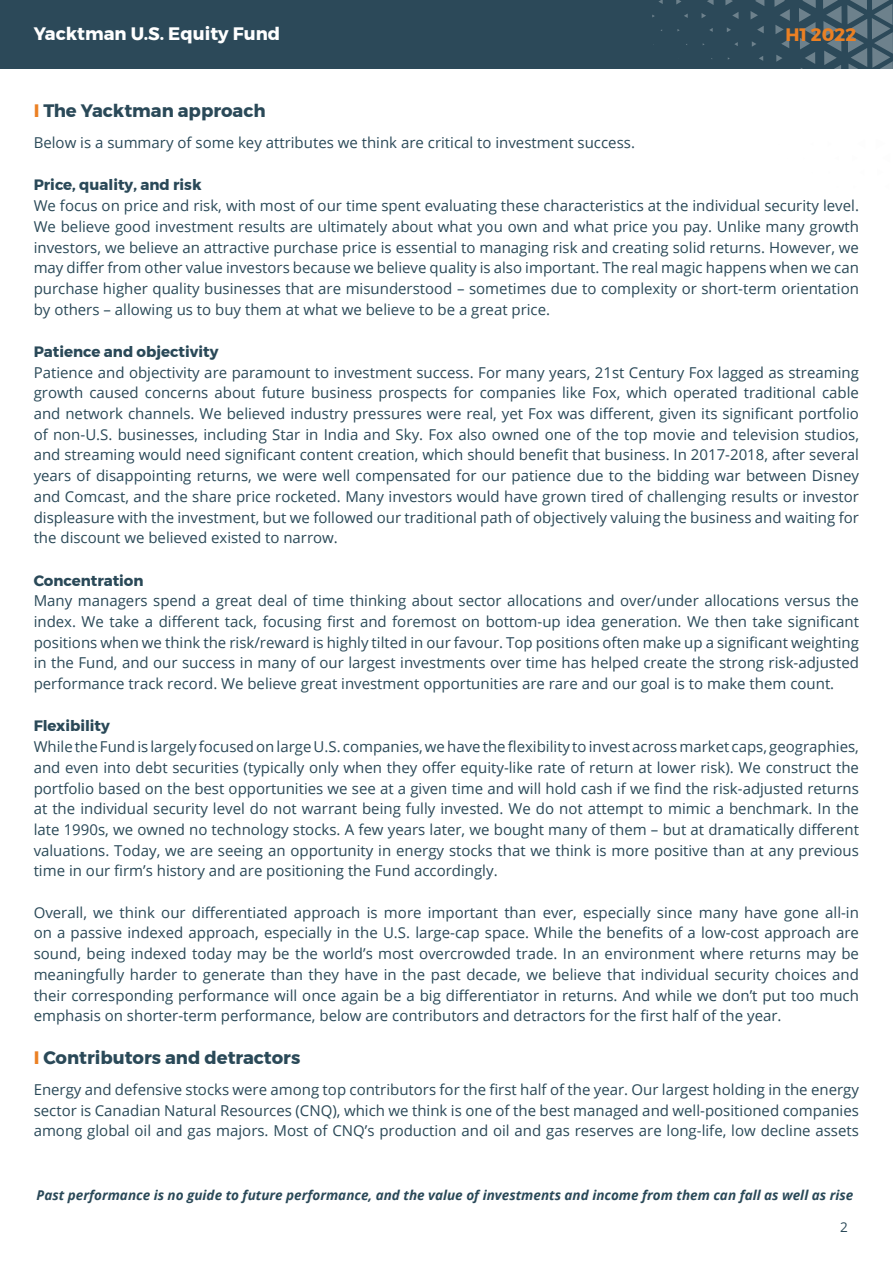
<style>
.page{position:relative;width:893px;height:1263px;background:#fff}
.page>*{position:absolute;margin:0;border:0;box-sizing:border-box;transform-origin:0 0}
.t1{font:700 18px "Montserrat";color:#2a4958}
.t2{font:700 18px "Montserrat";color:#fff}
.t3{font:700 18px "Montserrat";color:#eb8023}
.t4{font:15px/20.7px "Open Sans";color:#2a4958;text-align:justify}
.t5{font:700 15px "Montserrat";color:#2a4958}
.t6{font:italic 700 13.5px "Open Sans";color:#2a4958}
.t7{font:13.5px "Open Sans";color:#2a4958}
.s1{color:#eb8023}
</style>
<div class="page">
<div style="left:0;top:0;width:893px;height:69px;background:#2c4959"></div>
<svg style="left:684px;top:14px;width:4px;height:4px"></svg>
<svg style="left:701px;top:13px;width:5px;height:5px"></svg>
<svg style="left:659px;top:0;width:4px;height:4px"></svg>
<svg style="left:676px;top:0;width:5px;height:5px"></svg>
<svg style="left:707px;top:0;width:7px;height:5px"></svg>
<svg style="left:727px;top:27px;width:4px;height:5px"></svg>
<svg style="left:725px;top:0;width:8px;height:5px"></svg>
<svg style="left:732px;top:12px;width:7px;height:7px"></svg>
<svg style="left:752px;top:41px;width:4px;height:6px"></svg>
<svg style="left:759px;top:56px;width:4px;height:5px"></svg>
<svg style="left:757px;top:26px;width:7px;height:7px"></svg>
<svg style="left:776px;top:55px;width:6px;height:7px"></svg>
<svg style="left:750px;top:0;width:14px;height:19px"></svg>
<svg style="left:774px;top:0;width:16px;height:48px"></svg>
<svg style="left:799px;top:0;width:17px;height:69px"></svg>
<svg style="left:823px;top:0;width:70px;height:69px"></svg>
<p class="t2" style="left:34px;top:20px;width:248px">Yacktman U.S. Equity Fund</p>
<p class="t3" style="left:785px;top:20px;width:72px">H1 2022</p>
<p class="t1" style="left:34px;top:96px;width:234px"><span class="s1">I</span> The Yacktman approach</p>
<p class="t4" style="left:34px;top:132px;width:603px">Below is a summary of some key attributes we think are critical to investment success.</p>
<p class="t5" style="left:34px;top:173px;width:169px">Price, quality, and risk</p>
<p class="t4" style="left:34px;top:195px;width:827px">We focus on price and risk, with most of our time spent evaluating these characteristics at the individual security level.<br>We believe good investment results are ultimately about what you own and what price you pay. Unlike many growth investors, we believe an attractive purchase price is essential to managing risk and creating solid returns. However, we may differ from other value investors because we believe quality is also important. The real magic happens when we can purchase higher quality businesses that are misunderstood – sometimes due to complexity or short-term orientation by others – allowing us to buy them at what we believe to be a great price.</p>
<p class="t5" style="left:34px;top:340px;width:186px">Patience and objectivity</p>
<p class="t4" style="left:34px;top:361px;width:827px">Patience and objectivity are paramount to investment success. For many years, 21st Century Fox lagged as streaming growth caused concerns about future business prospects for companies like Fox, which operated traditional cable and network channels. We believed industry pressures were real, yet Fox was different, given its significant portfolio of non-U.S. businesses, including Star in India and Sky. Fox also owned one of the top movie and television studios, and streaming would need significant content creation, which should benefit that business. In 2017-2018, after several years of disappointing returns, we were well compensated for our patience due to the bidding war between Disney and Comcast, and the share price rocketed. Many investors would have grown tired of challenging results or investor displeasure with the investment, but we followed our traditional path of objectively valuing the business and waiting for the discount we believed existed to narrow.</p>
<p class="t5" style="left:34px;top:568px;width:111px">Concentration</p>
<p class="t4" style="left:34px;top:590px;width:827px">Many managers spend a great deal of time thinking about sector allocations and over/under allocations versus the index. We take a different tack, focusing first and foremost on bottom-up idea generation. We then take significant positions when we think the risk/reward is highly tilted in our favour. Top positions often make up a significant weighting in the Fund, and our success in many of our largest investments over time has helped create the strong risk-adjusted performance track record. We believe great investment opportunities are rare and our goal is to make them count.</p>
<p class="t5" style="left:34px;top:714px;width:78px">Flexibility</p>
<p class="t4" style="left:34px;top:736px;width:827px">While the Fund is largely focused on large U.S. companies, we have the flexibility to invest across market caps, geographies, and even into debt securities (typically only when they offer equity-like rate of return at lower risk). We construct the portfolio based on the best opportunities we see at a given time and will hold cash if we find the risk-adjusted returns at the individual security level do not warrant being fully invested. We do not attempt to mimic a benchmark. In the late 1990s, we owned no technology stocks. A few years later, we bought many of them – but at dramatically different valuations. Today, we are seeing an opportunity in energy stocks that we think is more positive than at any previous time in our firm’s history and are positioning the Fund accordingly.</p>
<p class="t4" style="left:34px;top:901px;width:827px">Overall, we think our differentiated approach is more important than ever, especially since many have gone all-in on a passive indexed approach, especially in the U.S. large-cap space. While the benefits of a low-cost approach are sound, being indexed today may be the world’s most overcrowded trade. In an environment where returns may be meaningfully harder to generate than they have in the past decade, we believe that individual security choices and their corresponding performance will once again be a big differentiator in returns. And while we don’t put too much emphasis on shorter-term performance, below are contributors and detractors for the first half of the year.</p>
<p class="t1" style="left:34px;top:1043px;width:268px"><span class="s1">I</span> Contributors and detractors</p>
<p class="t4" style="left:34px;top:1079px;width:827px">Energy and defensive stocks were among top contributors for the first half of the year. Our largest holding in the energy sector is Canadian Natural Resources (CNQ), which we think is one of the best managed and well-positioned companies among global oil and gas majors. Most of CNQ’s production and oil and gas reserves are long-life, low decline assets</p>
<p class="t6" style="left:37px;top:1186px;width:818px">Past performance is no guide to future performance, and the value of investments and income from them can fall as well as rise</p>
<p class="t7" style="left:840px;top:1217px;width:9px">2</p>
</div>
